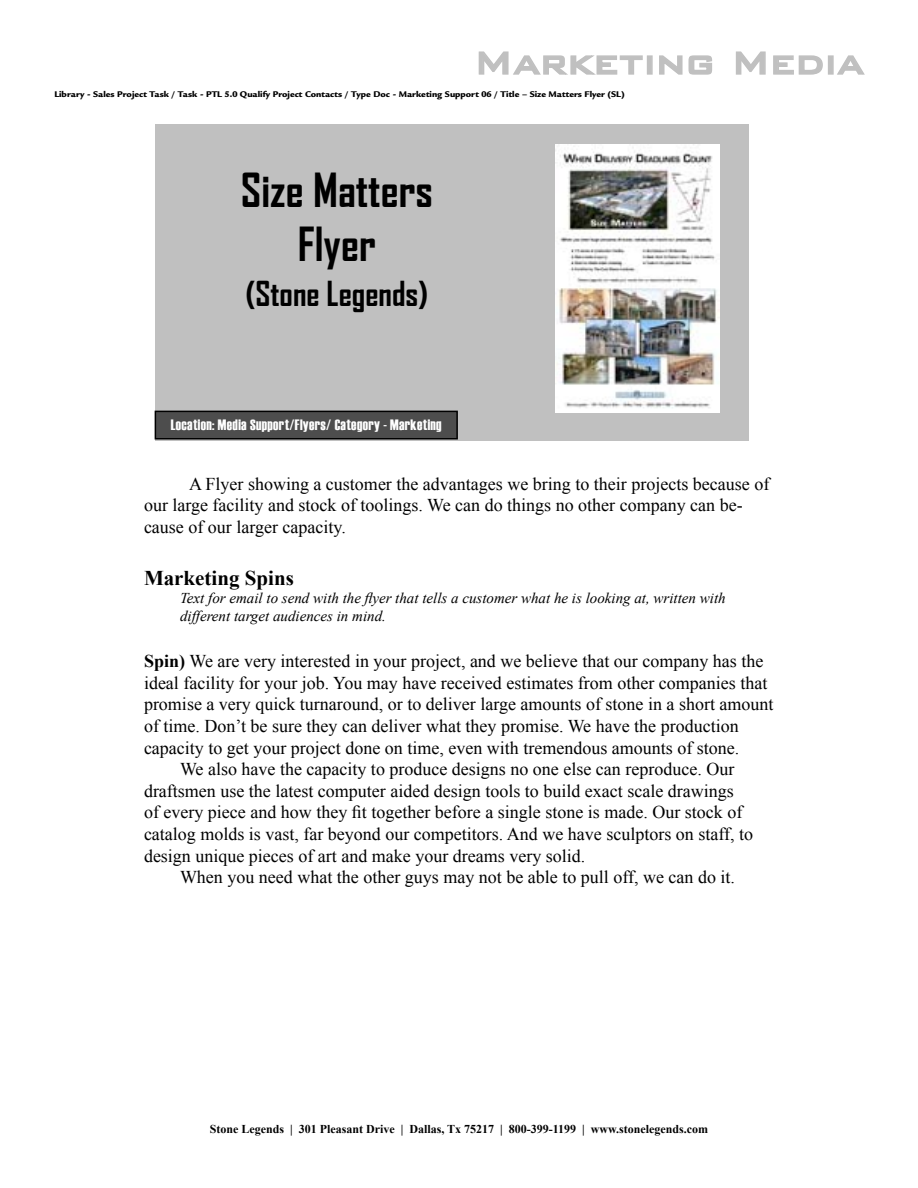
<style>
.page{position:relative;width:918px;height:1188px;background:#fff}
.page>*{position:absolute;margin:0;border:0;box-sizing:border-box;transform-origin:0 0}
.t1{font:700 45px/54px "Agency FB";color:#000;text-align:center}
.t2{font:500 42px "Bank Gothic BT";color:#c0c0c0}
.t3{font:700 33px "Agency FB";color:#000}
.t4{font:700 21px "Times New Roman";color:#000}
.t5{font:18px/21.6px "Times New Roman";color:#000}
.t6{font:italic 15px/18px "Times New Roman";color:#000}
.t7{font:15px "Haettenschweiler";letter-spacing:.025em;color:#fff}
.t8{font:700 12px "Times New Roman";color:#000}
.t9{font:900 9px "Legacy Sans";color:#000}
.s1{font-weight:700}
</style>
<div class="page">
<svg style="left:478px;top:51px;width:165px;height:24px"></svg>
<div style="left:647px;top:55px;width:6px;height:20px;border:2px solid #c0c0c0"></div>
<svg style="left:659px;top:55px;width:53px;height:20px"></svg>
<svg style="left:736px;top:51px;width:30px;height:24px"></svg>
<svg style="left:773px;top:55px;width:50px;height:20px"></svg>
<div style="left:828px;top:55px;width:6px;height:20px;border:2px solid #c0c0c0"></div>
<svg style="left:837px;top:55px;width:28px;height:20px"></svg>
<div style="left:155px;top:124px;width:594px;height:317px;background:#c0c0c0"></div>
<svg style="left:154px;top:410px;width:304px;height:30px;background:#494949"></svg>
<img style="left:556px;top:144px;width:163px;height:268px">
<h2 class="t2" style="left:474px;top:40px;width:392px">Marketing Media</h2>
<p class="t9" style="left:54px;top:88px;width:572px">Library - Sales Project Task / Task - PTL 5.0 Qualify Project Contacts / Type Doc - Marketing Support 06 / Title – Size Matters Flyer (SL)</p>
<h1 class="t1" style="left:241px;top:162px;width:194px">Size Matters<br>Flyer</h1>
<h3 class="t3" style="left:245px;top:273px;width:184px">(Stone Legends)</h3>
<p class="t7" style="left:171px;top:415px;width:272px">Location: Media Support/Flyers/ Category - Marketing</p>
<p class="t5" style="left:144px;top:473px;width:627px;text-indent:45px">A Flyer showing a customer the advantages we bring to their projects because of our large facility and stock of toolings. We can do things no other company can be&shy;cause of our larger capacity.</p>
<p class="t4" style="left:144px;top:563px;width:151px">Marketing Spins</p>
<p class="t6" style="left:180px;top:588px;width:547px">Text for email to send with the flyer that tells a customer what he is looking at, written with different target audiences in mind.</p>
<p class="t5" style="left:144px;top:650px;width:621px"><span class="s1">Spin)</span> We are very interested in your project, and we believe that our company has the</p>
<p class="t5" style="left:144px;top:672px;width:625px">ideal facility for your job. You may have received estimates from other companies that</p>
<p class="t5" style="left:144px;top:693px;width:631px">promise a very quick turnaround, or to deliver large amounts of stone in a short amount</p>
<p class="t5" style="left:144px;top:715px;width:596px">of time. Don’t be sure they can deliver what they promise. We have the production</p>
<p class="t5" style="left:144px;top:737px;width:597px">capacity to get your project done on time, even with tremendous amounts of stone.</p>
<p class="t5" style="left:180px;top:758px;width:556px">We also have the capacity to produce designs no one else can reproduce. Our</p>
<p class="t5" style="left:144px;top:780px;width:591px">draftsmen use the latest computer aided design tools to build exact scale drawings</p>
<p class="t5" style="left:144px;top:801px;width:600px">of every piece and how they fit together before a single stone is made. Our stock of</p>
<p class="t5" style="left:144px;top:823px;width:611px">catalog molds is vast, far beyond our competitors. And we have sculptors on staff, to</p>
<p class="t5" style="left:144px;top:845px;width:443px">design unique pieces of art and make your dreams very solid.</p>
<p class="t5" style="left:180px;top:866px;width:557px">When you need what the other guys may not be able to pull off, we can do it.</p>
<p class="t8" style="left:210px;top:1120px;width:500px">Stone Legends | 301 Pleasant Drive | Dallas, Tx 75217 | 800-399-1199 | www.stonelegends.com</p>
</div>
